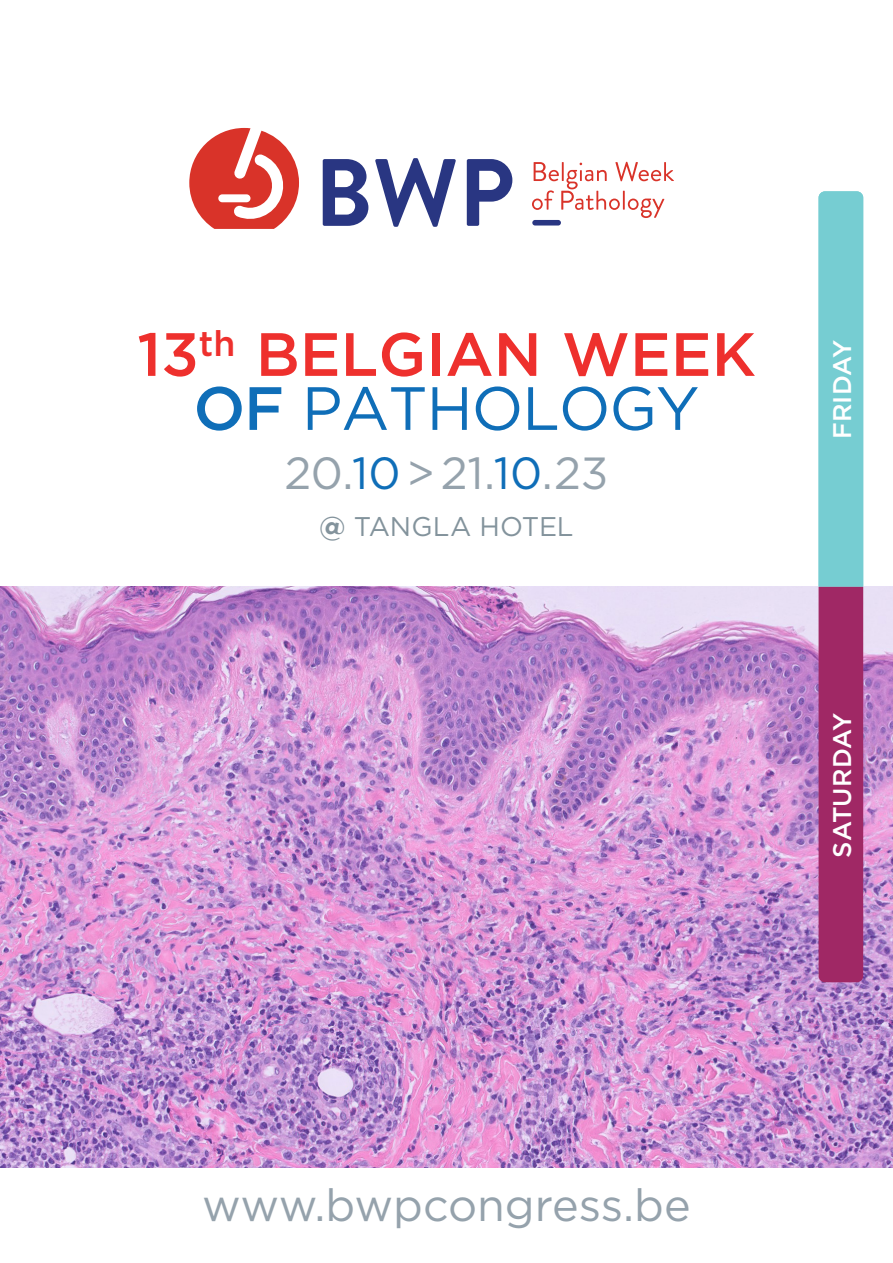
<style>
.page{position:relative;width:893px;height:1263px;background:#fff}
.page>*{position:absolute;margin:0;border:0;box-sizing:border-box;transform-origin:0 0}
.t1{font:500 60.9px/54px "Gotham";color:#ee302d;text-align:center}
.t2{font:45px "Gotham";color:#95a2ac}
.t3{font:27px "Gotham";letter-spacing:-.005em;color:#83939c}
.t4{font:500 25.5px "Gotham";letter-spacing:-.005em;color:#fff}
.s1{color:#0f6eb8}
.s2{font-weight:400;color:#0f6eb8}
.s3{font-weight:700}
</style>
<div class="page">
<img style="left:0;top:587px;width:893px;height:580px">
<svg style="left:819px;top:191px;width:44px;height:791px;background:#8b7a9b"></svg>
<div style="left:532px;top:220px;width:29px;height:5px;background:#293682;border-radius:3px"></div>
<svg style="left:189px;top:128px;width:110px;height:101px"></svg>
<svg style="left:323px;top:159px;width:45px;height:67px"></svg>
<svg style="left:375px;top:158px;width:81px;height:69px"></svg>
<svg style="left:467px;top:159px;width:45px;height:67px"></svg>
<svg style="left:532px;top:162px;width:142px;height:56px"></svg>
<h1 class="t1" style="left:137px;top:327px;width:620px">13<sup>th</sup> BELGIAN WEEK<br><span class="s1">OF</span> <span class="s2">PATHOLOGY</span></h1>
<p class="t2" style="left:284px;top:444px;width:326px">20.<span class="s1">10</span> &gt; 21.<span class="s1">10</span>.23</p>
<p class="t3" style="left:319px;top:509px;width:256px"><span class="s3">@</span> TANGLA HOTEL</p>
<p class="t4" style="left:825px;top:439px;width:101px;rotate:-90deg">FRIDAY</p>
<p class="t4" style="left:825px;top:857px;width:147px;rotate:-90deg">SATURDAY</p>
<p class="t2" style="left:202px;top:1176px;width:490px">www.bwpcongress.be</p>
</div>
